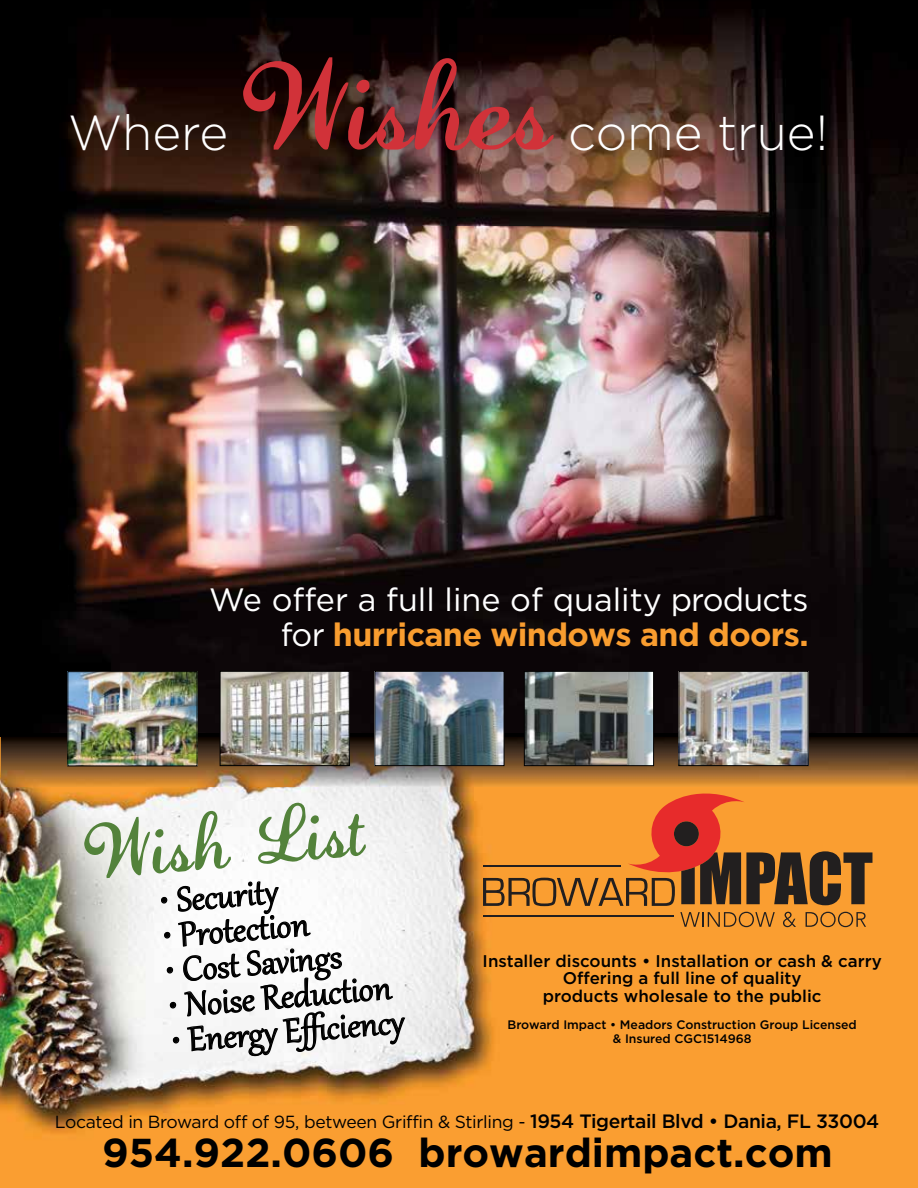
<style>
.page{position:relative;width:918px;height:1188px;background:#fff}
.page>*{position:absolute;margin:0;border:0;box-sizing:border-box;transform-origin:0 0}
.t1{font:58.35px "Lauren Script";color:#53823b}
.t2{font:300 49.2px "Gotham";color:#fff}
.t3{font:41.55px "Gabriola";color:#000}
.t4{font:700 40.35px "Gotham";color:#000}
.t5{font:32.25px/35.2px "Gotham";color:#fff;text-align:right}
.t6{font:17.55px "Gotham";letter-spacing:-.02em;color:#000}
.t7{font:500 16.95px/17.5px "Gotham";color:#000;text-align:center}
.t8{font:500 12.3px/13.8px "Gotham";color:#000;text-align:center}
.s1{font-family:"Lauren Script";font-weight:400;font-size:92.25px;color:#d13239}
.s2{font-weight:700;color:#f99d2f}
.s3{font-weight:500;font-size:19.35px}
</style>
<div class="page">
<img style="left:1px;top:225px;width:917px;height:509px">
<img style="left:1px;top:734px;width:917px;height:454px">
<svg style="left:160px;top:870px;width:246px;height:198px"></svg>
<img style="left:1px;top:0;width:917px;height:225px">
<hr style="left:483px;top:915px;width:191px;height:2px;background:#221f1f">
<svg style="left:483px;top:794px;width:389px;height:112px;background:#ca782c"></svg>
<svg style="left:680px;top:912px;width:95px;height:15px"></svg>
<svg style="left:783px;top:912px;width:13px;height:15px"></svg>
<svg style="left:806px;top:912px;width:60px;height:15px"></svg>
<img style="left:1px;top:737px;width:917px;height:50px">
<img style="left:69px;top:673px;width:126px;height:91px">
<div style="left:67px;top:671px;width:130px;height:95px;border:1px solid #000"></div>
<img style="left:222px;top:673px;width:126px;height:91px">
<div style="left:220px;top:671px;width:130px;height:95px;border:1px solid #000"></div>
<img style="left:376px;top:673px;width:126px;height:91px">
<div style="left:374px;top:671px;width:130px;height:95px;border:1px solid #000"></div>
<img style="left:681px;top:673px;width:126px;height:91px">
<div style="left:679px;top:671px;width:130px;height:95px;border:1px solid #000"></div>
<img style="left:526px;top:673px;width:126px;height:91px">
<div style="left:524px;top:671px;width:130px;height:95px;border:1px solid #000"></div>
<h2 class="t2" style="left:68px;top:105px;width:762px">Where <span class="s1">Wishes</span> come true!</h2>
<h3 class="t5" style="left:209px;top:581px;width:601px">We offer a full line of quality products for <span class="s2">hurricane windows and doors.</span></h3>
<h1 class="t1" style="left:82px;top:815px;width:295px;rotate:-5deg">W ish L ist</h1>
<h3 class="t3" style="left:158px;top:874px;width:120px;rotate:-5deg">• Security</h3>
<h3 class="t3" style="left:161px;top:909px;width:148px;rotate:-5deg">• Protection</h3>
<h3 class="t3" style="left:163px;top:944px;width:178px;rotate:-5deg">• Cost Savings</h3>
<h3 class="t3" style="left:167px;top:979px;width:225px;rotate:-5deg">• Noise Reduction</h3>
<h3 class="t3" style="left:170px;top:1014px;width:234px;rotate:-5deg">• Energy Effi ciency</h3>
<p class="t7" style="left:483px;top:951px;width:401px">Installer discounts • Installation or cash &amp; carry<br>Offering a full line of quality<br>products wholesale to the public</p>
<p class="t8" style="left:507px;top:1018px;width:351px">Broward Impact • Meadors Construction Group Licensed &amp; Insured CGC1514968</p>
<p class="t6" style="left:55px;top:1112px;width:826px">Located in Broward off of 95, between Griffin &amp; Stirling - <span class="s3">1954 Tigertail Blvd • Dania, FL 33004</span></p>
<h3 class="t4" style="left:102px;top:1130px;width:732px">954.922.0606 browardimpact.com</h3>
</div>
